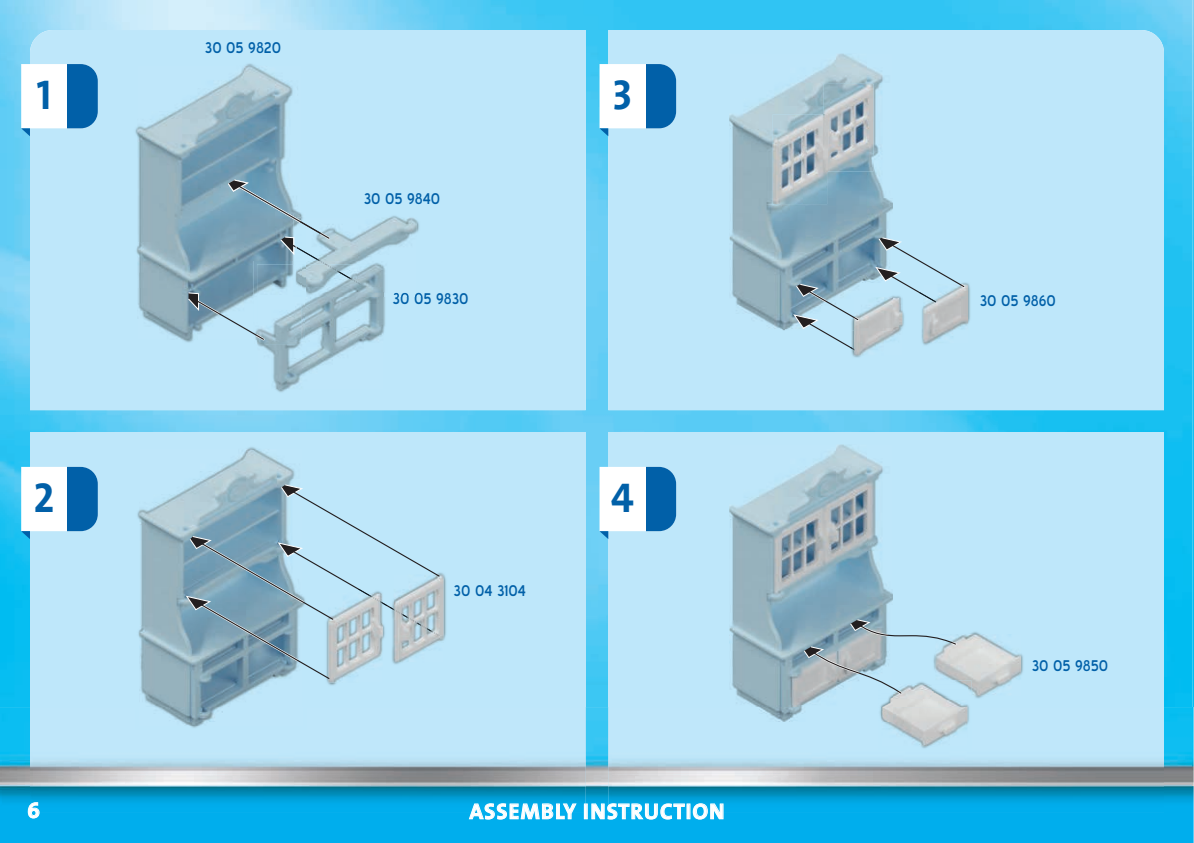
<style>
.page{position:relative;width:1194px;height:843px;background:#fff}
.page>*{position:absolute;margin:0;border:0;box-sizing:border-box;transform-origin:0 0}
.t1{font:42px "The Sans Bold Caps";color:#0160a8}
.t2{font:22px "The Sans Bold Caps";letter-spacing:.05em;color:#fff}
.t3{font:15px "Blue Highway";color:#0160a8}
</style>
<div class="page">
<img style="left:0;top:0;width:1194px;height:842px">
<div style="left:608px;top:30px;width:556px;height:380px;background:#bee7fa"></div>
<div style="left:30px;top:30px;width:556px;height:380px;background:#bee7fa"></div>
<div style="left:30px;top:433px;width:556px;height:379px;background:#bee7fa"></div>
<svg style="left:21px;top:64px;width:77px;height:72px"></svg>
<svg style="left:21px;top:467px;width:77px;height:72px"></svg>
<div style="left:608px;top:433px;width:556px;height:379px;background:#bee7fa"></div>
<svg style="left:599px;top:467px;width:77px;height:72px"></svg>
<img style="left:30px;top:707px;width:556px;height:105px">
<img style="left:608px;top:707px;width:556px;height:105px">
<svg style="left:469px;top:800px;width:107px;height:19px;background:#42c1ef"></svg>
<div style="left:584px;top:803px;width:3px;height:15px;border:1px solid #fff"></div>
<svg style="left:591px;top:803px;width:94px;height:16px;background:#4bc5f1"></svg>
<svg style="left:693px;top:803px;width:30px;height:16px"></svg>
<svg style="left:28px;top:802px;width:11px;height:16px"></svg>
<svg style="left:599px;top:64px;width:77px;height:72px"></svg>
<img style="left:1192px;top:707px;width:2px;height:132px">
<div style="left:134px;top:62px;width:171px;height:282px;background:#bee7fa"></div>
<img style="left:137px;top:66px;width:164px;height:274px">
<img style="left:136px;top:447px;width:171px;height:282px">
<img style="left:139px;top:448px;width:164px;height:277px">
<img style="left:440px;top:573px;width:6px;height:67px">
<img style="left:440px;top:574px;width:4px;height:68px">
<img style="left:326px;top:679px;width:11px;height:6px">
<img style="left:328px;top:679px;width:12px;height:3px">
<img style="left:729px;top:53px;width:164px;height:277px">
<img style="left:919px;top:281px;width:53px;height:66px">
<img style="left:923px;top:284px;width:45px;height:59px">
<img style="left:850px;top:302px;width:56px;height:57px">
<img style="left:859px;top:293px;width:16px;height:4px">
<img style="left:854px;top:302px;width:48px;height:53px">
<img style="left:859px;top:297px;width:34px;height:33px">
<svg style="left:793px;top:284px;width:66px;height:67px;background:#a5c6d6"></svg>
<img style="left:824px;top:84px;width:49px;height:87px">
<img style="left:772px;top:114px;width:55px;height:90px">
<img style="left:824px;top:114px;width:3px;height:57px">
<img style="left:729px;top:444px;width:164px;height:277px">
<img style="left:970px;top:632px;width:53px;height:66px">
<img style="left:957px;top:634px;width:64px;height:62px">
<img style="left:878px;top:694px;width:93px;height:56px">
<img style="left:967px;top:696px;width:4px;height:4px">
<img style="left:957px;top:680px;width:14px;height:16px">
<img style="left:882px;top:694px;width:85px;height:52px">
<img style="left:932px;top:694px;width:35px;height:6px">
<img style="left:935px;top:684px;width:32px;height:12px">
<img style="left:361px;top:214px;width:60px;height:82px">
<img style="left:393px;top:293px;width:28px;height:3px">
<img style="left:361px;top:217px;width:56px;height:75px">
<img style="left:254px;top:296px;width:133px;height:98px">
<svg style="left:383px;top:292px;width:4px;height:4px"></svg>
<img style="left:361px;top:261px;width:26px;height:31px">
<img style="left:257px;top:296px;width:126px;height:94px">
<img style="left:265px;top:296px;width:40px;height:48px">
<img style="left:257px;top:285px;width:44px;height:55px">
<img style="left:305px;top:264px;width:78px;height:32px">
<svg style="left:301px;top:292px;width:4px;height:4px"></svg>
<img style="left:293px;top:285px;width:8px;height:11px">
<img style="left:297px;top:285px;width:8px;height:7px">
<svg style="left:188px;top:292px;width:77px;height:52px;background:#9dc0d2"></svg>
<svg style="left:228px;top:179px;width:133px;height:106px;background:#96bacc"></svg>
<svg style="left:186px;top:484px;width:254px;height:195px"></svg>
<svg style="left:875px;top:237px;width:90px;height:65px;background:#b1d4e5"></svg>
<svg style="left:804px;top:619px;width:153px;height:75px"></svg>
<svg style="left:0;top:839px;width:3px;height:4px"></svg>
<svg style="left:1191px;top:839px;width:3px;height:4px"></svg>
<h1 class="t1" style="left:37px;top:59px;width:17px">1</h1>
<h1 class="t1" style="left:34px;top:462px;width:22px">2</h1>
<p class="t3" style="left:205px;top:39px;width:78px">30 05 9820</p>
<p class="t3" style="left:364px;top:189px;width:78px">30 05 9840</p>
<p class="t3" style="left:393px;top:289px;width:77px">30 05 9830</p>
<p class="t3" style="left:454px;top:581px;width:74px">30 04 3104</p>
<h1 class="t1" style="left:612px;top:59px;width:21px">3</h1>
<h1 class="t1" style="left:611px;top:462px;width:25px">4</h1>
<h2 class="t2" style="left:27px;top:791px;width:14px">6</h2>
<h2 class="t2" style="left:469px;top:792px;width:257px">ASSEMBLY INSTRUCTION</h2>
<p class="t3" style="left:980px;top:292px;width:78px">30 05 9860</p>
<p class="t3" style="left:1032px;top:656px;width:78px">30 05 9850</p>
</div>
